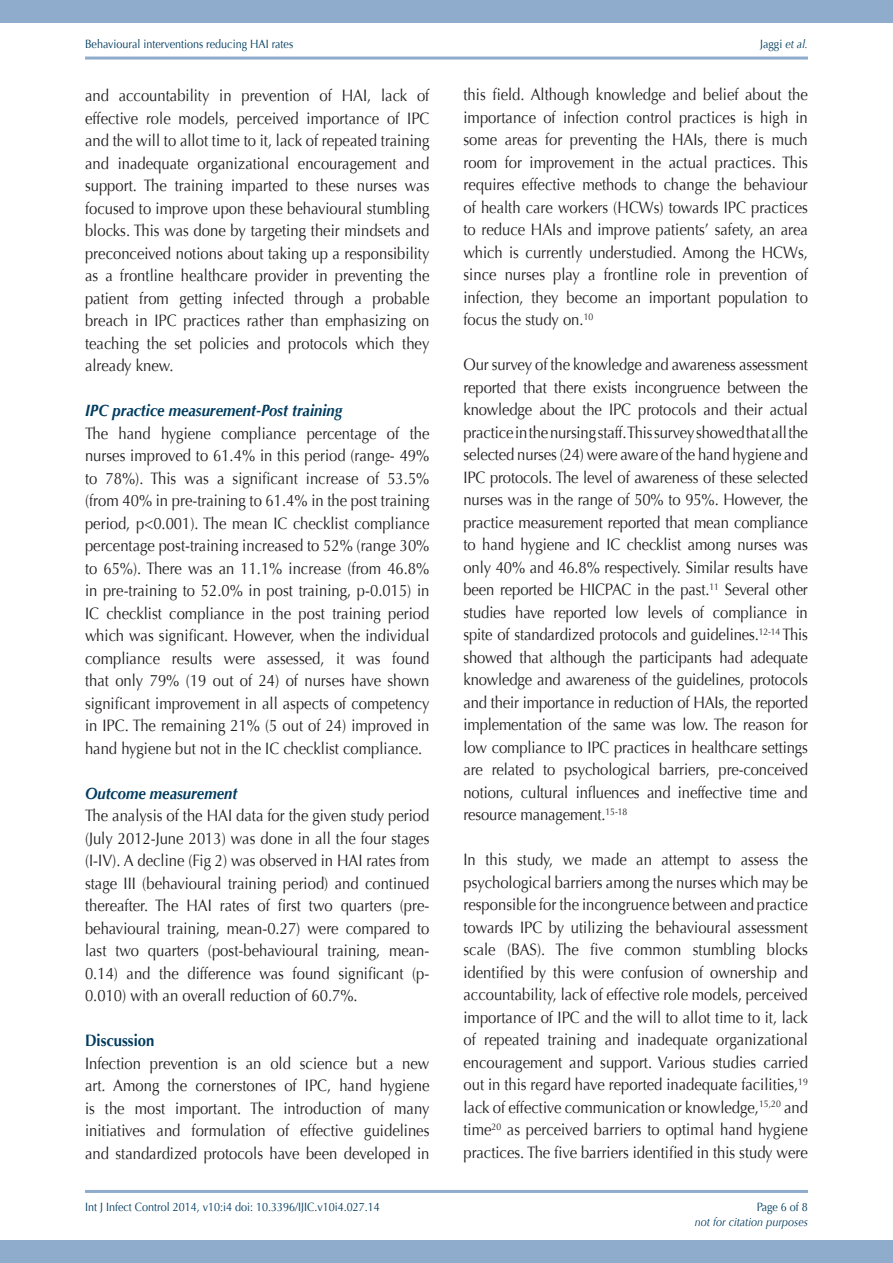
<style>
.page{position:relative;width:893px;height:1263px;background:#fff}
.page>*{position:absolute;margin:0;border:0;box-sizing:border-box;transform-origin:0 0}
.bodytext{font:16.5px/22.5px "Optima";color:#231f20;text-align:justify;scale:.9 1}
.sub2{font:italic 700 16.5px "Optima";color:#003c5f;scale:.9 1}
.sub1{font:700 16.5px "Optima";color:#003c5f;scale:.9 1}
.t1{font:12px "Optima";color:#003c5f;scale:.9 1}
.t2{font:italic 12px "Optima";color:#003c5f;scale:.9 1}
.s1{font-style:italic}
</style>
<div class="page">
<div style="left:0;top:0;width:893px;height:23px;background:#8faccc"></div>
<div style="left:0;top:1240px;width:893px;height:23px;background:#8faccc"></div>
<hr style="left:85px;top:1190px;width:723px;height:3px;background:#8faccc">
<hr style="left:85px;top:57px;width:723px;height:3px;background:#8faccc">
<p class="t1" style="left:85px;top:37px;width:233px">Behavioural interventions reducing HAI rates</p>
<p class="t1" style="left:760px;top:37px;width:54px">Jaggi <span class="s1">et al.</span></p>
<p class="bodytext" style="left:85px;top:84px;width:384px">and accountability in prevention of HAI, lack of effective role models, perceived importance of IPC and the will to allot time to it, lack of repeated training and inadequate organizational encouragement and support. The training imparted to these nurses was focused to improve upon these behavioural stumbling blocks. This was done by targeting their mindsets and preconceived notions about taking up a responsibility as a frontline healthcare provider in preventing the patient from getting infected through a probable breach in IPC practices rather than emphasizing on teaching the set policies and protocols which they already knew.</p>
<p class="sub2" style="left:85px;top:401px;width:288px">IPC practice measurement-Post training</p>
<p class="bodytext" style="left:85px;top:422px;width:384px">The hand hygiene compliance percentage of the nurses improved to 61.4% in this period (range- 49% to 78%). This was a significant increase of 53.5% (from 40% in pre-training to 61.4% in the post training period, p&lt;0.001). The mean IC checklist compliance percentage post-training increased to 52% (range 30% to 65%). There was an 11.1% increase (from 46.8% in pre-training to 52.0% in post training, p-0.015) in IC checklist compliance in the post training period which was significant. However, when the individual compliance results were assessed, it was found that only 79% (19 out of 24) of nurses have shown significant improvement in all aspects of competency in IPC. The remaining 21% (5 out of 24) improved in hand hygiene but not in the IC checklist compliance.</p>
<p class="sub2" style="left:85px;top:783px;width:171px">Outcome measurement</p>
<p class="bodytext" style="left:85px;top:804px;width:384px">The analysis of the HAI data for the given study period (July 2012-June 2013) was done in all the four stages (I-IV). A decline (Fig 2) was observed in HAI rates from stage III (behavioural training period) and continued thereafter. The HAI rates of first two quarters (pre&shy;behavioural training, mean-0.27) were compared to last two quarters (post-behavioural training, mean-0.14) and the difference was found significant (p-0.010) with an overall reduction of 60.7%.</p>
<p class="sub1" style="left:85px;top:1031px;width:79px">Discussion</p>
<p class="bodytext" style="left:85px;top:1052px;width:384px">Infection prevention is an old science but a new art. Among the cornerstones of IPC, hand hygiene is the most important. The introduction of many initiatives and formulation of effective guidelines and standardized protocols have been developed in</p>
<p class="bodytext" style="left:463px;top:84px;width:384px">this field. Although knowledge and belief about the importance of infection control practices is high in some areas for preventing the HAIs, there is much room for improvement in the actual practices. This requires effective methods to change the behaviour of health care workers (HCWs) towards IPC practices to reduce HAIs and improve patients’ safety, an area which is currently understudied. Among the HCWs, since nurses play a frontline role in prevention of infection, they become an important population to focus the study on.<sup>10</sup></p>
<p class="bodytext" style="left:463px;top:354px;width:384px">Our survey of the knowledge and awareness assessment reported that there exists incongruence between the knowledge about the IPC protocols and their actual practice in the nursing staff. This survey showed that all the selected nurses (24) were aware of the hand hygiene and IPC protocols. The level of awareness of these selected nurses was in the range of 50% to 95%. However, the practice measurement reported that mean compliance to hand hygiene and IC checklist among nurses was only 40% and 46.8% respectively. Similar results have been reported be HICPAC in the past.<sup>11</sup> Several other studies have reported low levels of compliance in spite of standardized protocols and guidelines.<sup>12-14</sup> This showed that although the participants had adequate knowledge and awareness of the guidelines, protocols and their importance in reduction of HAIs, the reported implementation of the same was low. The reason for low compliance to IPC practices in healthcare settings are related to psychological barriers, pre-conceived notions, cultural influences and ineffective time and resource management.<sup>15-18</sup></p>
<p class="bodytext" style="left:463px;top:849px;width:384px">In this study, we made an attempt to assess the psychological barriers among the nurses which may be responsible for the incongruence between and practice towards IPC by utilizing the behavioural assessment scale (BAS). The five common stumbling blocks identified by this were confusion of ownership and accountability, lack of effective role models, perceived importance of IPC and the will to allot time to it, lack of repeated training and inadequate organizational encouragement and support. Various studies carried out in this regard have reported inadequate facilities,<sup>19 </sup>lack of effective communication or knowledge,<sup>15,20</sup> and time<sup>20</sup> as perceived barriers to optimal hand hygiene practices. The five barriers identified in this study were</p>
<p class="t1" style="left:85px;top:1200px;width:329px">Int J Infect Control 2014, v10:i4 doi: 10.3396/IJIC.v10i4.027.14</p>
<p class="t1" style="left:757px;top:1200px;width:58px">Page 6 of 8</p>
<p class="t2" style="left:695px;top:1215px;width:127px">not for citation purposes</p>
</div>
